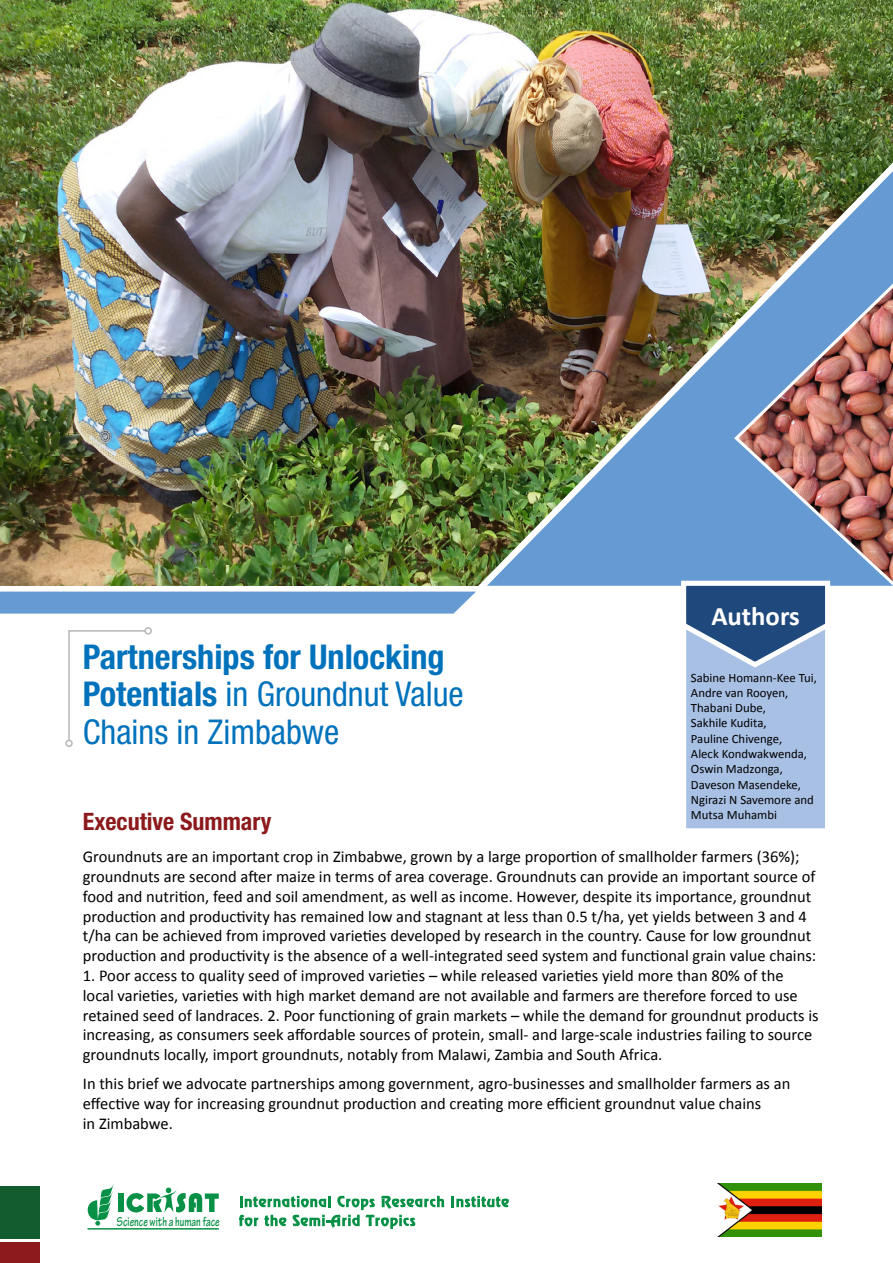
<style>
.page{position:relative;width:893px;height:1263px;background:#fff}
.page>*{position:absolute;margin:0;border:0;box-sizing:border-box;transform-origin:0 0}
.t1{font:700 condensed 34.2px/37.5px "Helvetica Neue LT Std";color:#0072bc}
.t2{font:700 26.7px "Calibri";color:#fff}
.t3{font:700 condensed 24px "Helvetica Neue LT Std";color:#8c191c}
.t4{font:16.5px/19.8px "Calibri";color:#000}
.t5{font:700 13.95px "Tekton Pro";color:#089146;scale:.7 1}
.t6{font:12.75px/15.3px "Calibri";color:#000}
.s1{font-weight:400}
</style>
<div class="page">
<div style="left:0;top:1186px;width:40px;height:52px;background:#135c2f"></div>
<div style="left:0;top:1243px;width:40px;height:20px;background:#8c191c"></div>
<svg style="left:88px;top:1183px;width:26px;height:43px"></svg>
<hr style="left:88px;top:1228px;width:131px;height:1px;background:#089146">
<div style="left:118px;top:1193px;width:5px;height:19px;background:#089146"></div>
<svg style="left:451px;top:1196px;width:58px;height:11px"></svg>
<svg style="left:239px;top:1196px;width:205px;height:33px"></svg>
<svg style="left:126px;top:1187px;width:93px;height:25px"></svg>
<img style="left:0;top:0;width:893px;height:585px">
<img style="left:465px;top:115px;width:428px;height:477px">
<img style="left:732px;top:273px;width:161px;height:319px">
<div style="left:0;top:592px;width:476px;height:22px;background:#659ad2"></div>
<svg style="left:678px;top:578px;width:155px;height:251px;background:#97b0d2"></svg>
<svg style="left:68px;top:630px;width:76px;height:112px"></svg>
<div style="left:65px;top:740px;width:8px;height:7px;border:2px solid #9d9fa2;border-radius:50%"></div>
<div style="left:144px;top:627px;width:8px;height:8px;border:2px solid #9d9fa2;border-radius:50%"></div>
<img style="left:717px;top:1183px;width:105px;height:53px">
<h2 class="t2" style="left:711px;top:599px;width:90px">Authors</h2>
<h1 class="t1" style="left:83px;top:637px;width:382px">Partnerships for Unlocking<br>Potentials <span class="s1">in Groundnut Value<br>Chains in Zimbabwe</span></h1>
<p class="t6" style="left:691px;top:670px;width:127px">Sabine Homann-Kee Tui,<br>Andre van Rooyen,<br>Thabani Dube,<br>Sakhile Kudita,<br>Pauline Chivenge,<br>Aleck Kondwakwenda,<br>Oswin Madzonga,<br>Daveson Masendeke,<br>Ngirazi N Savemore and<br>Mutsa Muhambi</p>
<h3 class="t3" style="left:83px;top:807px;width:190px">Executive Summary</h3>
<p class="t4" style="left:83px;top:847px;width:735px">Groundnuts are an important crop in Zimbabwe, grown by a large proportion of smallholder farmers (36%); groundnuts are second after maize in terms of area coverage. Groundnuts can provide an important source of food and nutrition, feed and soil amendment, as well as income. However, despite its importance, groundnut production and productivity has remained low and stagnant at less than 0.5 t/ha, yet yields between 3 and 4 t/ha can be achieved from improved varieties developed by research in the country. Cause for low groundnut production and productivity is the absence of a well-integrated seed system and functional grain value chains:</p>
<p class="t4" style="left:83px;top:966px;width:737px">1. Poor access to quality seed of improved varieties – while released varieties yield more than 80% of the local varieties, varieties with high market demand are not available and farmers are therefore forced to use retained seed of landraces. 2. Poor functioning of grain markets – while the demand for groundnut products is increasing, as consumers seek affordable sources of protein, small- and large-scale industries failing to source groundnuts locally, import groundnuts, notably from Malawi, Zambia and South Africa.</p>
<p class="t4" style="left:83px;top:1074px;width:709px">In this brief we advocate partnerships among government, agro-businesses and smallholder farmers as an effective way for increasing groundnut production and creating more efficient groundnut value chains<br>in Zimbabwe.</p>
<p class="t5" style="left:117px;top:1213px;width:148px">Science with a human face</p>
</div>
